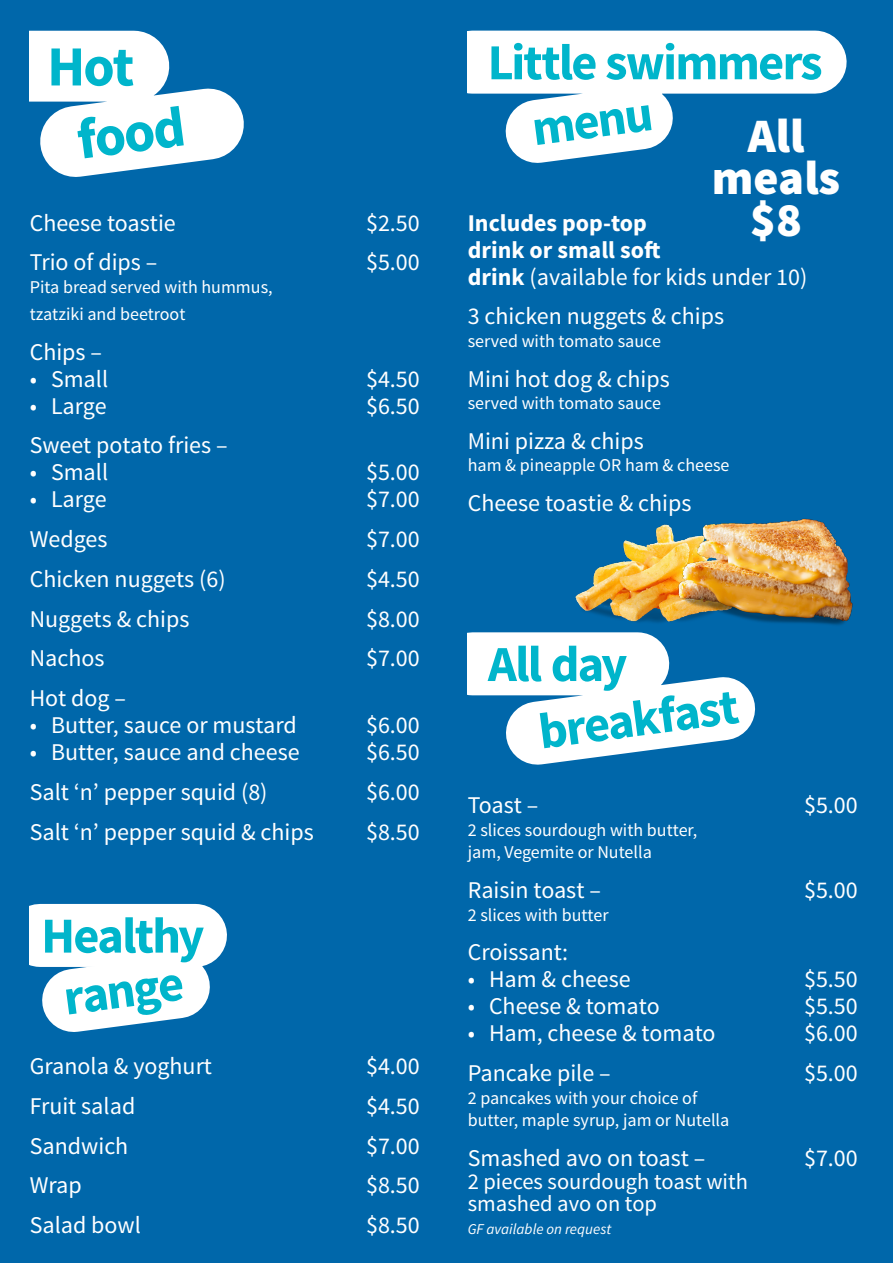
<style>
.page{position:relative;width:893px;height:1263px;background:#0067aa}
.page>*{position:absolute;margin:0;border:0;box-sizing:border-box;transform-origin:0 0}
.t1{font:700 56.7px "Source Sans Pro";color:#00b5cb}
.t2{font:700 50.4px "Source Sans Pro";letter-spacing:-.035em;color:#00b5cb}
.t3{font:900 48px/42px "Source Sans Pro";color:#fff;text-align:center}
.Menu_items{font:24px "Source Sans Pro";color:#fff}
.Menu_items-2{font:700 24px/27px "Source Sans Pro";color:#fff}
.Menu_items-3{font:22.5px/22.5px "Source Sans Pro";color:#fff}
.Menu_items-4{font:18px/22.5px "Source Sans Pro";color:#fff}
.Menu_items-5{font:italic 15px "Source Sans Pro";color:#fff}
.s1{font-weight:400}
</style>
<div class="page">
<svg style="left:30px;top:30px;width:214px;height:147px"></svg>
<svg style="left:468px;top:30px;width:379px;height:133px"></svg>
<svg style="left:30px;top:916px;width:197px;height:116px"></svg>
<div style="left:40px;top:904px;width:155px;height:63px;background:#fff"></div>
<svg style="left:468px;top:632px;width:288px;height:133px"></svg>
<svg style="left:488px;top:646px;width:251px;height:102px"></svg>
<img style="left:575px;top:524px;width:97px;height:99px">
<img style="left:672px;top:518px;width:181px;height:107px">
<p class="t1" style="left:47px;top:30px;width:89px">Hot</p>
<p class="t1" style="left:72px;top:105px;width:110px;rotate:-8deg">food</p>
<p class="Menu_items" style="left:30px;top:208px;width:148px">Cheese toastie</p>
<p class="Menu_items" style="left:366px;top:208px;width:55px">$2.50</p>
<p class="Menu_items" style="left:30px;top:248px;width:129px">Trio of dips –</p>
<p class="Menu_items" style="left:366px;top:248px;width:55px">$5.00</p>
<p class="Menu_items-4" style="left:30px;top:274px;width:244px;line-height:27px">Pita bread served with hummus, tzatziki and beetroot</p>
<p class="Menu_items" style="left:30px;top:337px;width:74px">Chips –</p>
<p class="Menu_items" style="left:30px;top:364px;width:80px">• Small</p>
<p class="Menu_items" style="left:366px;top:364px;width:55px">$4.50</p>
<p class="Menu_items" style="left:30px;top:391px;width:78px">• Large</p>
<p class="Menu_items" style="left:366px;top:391px;width:55px">$6.50</p>
<p class="Menu_items" style="left:30px;top:431px;width:199px">Sweet potato fries –</p>
<p class="Menu_items" style="left:30px;top:458px;width:80px">• Small</p>
<p class="Menu_items" style="left:366px;top:458px;width:55px">$5.00</p>
<p class="Menu_items" style="left:30px;top:485px;width:78px">• Large</p>
<p class="Menu_items" style="left:366px;top:485px;width:55px">$7.00</p>
<p class="Menu_items" style="left:30px;top:524px;width:79px">Wedges</p>
<p class="Menu_items" style="left:366px;top:524px;width:55px">$7.00</p>
<p class="Menu_items" style="left:30px;top:564px;width:197px">Chicken nuggets (6)</p>
<p class="Menu_items" style="left:366px;top:564px;width:55px">$4.50</p>
<p class="Menu_items" style="left:30px;top:604px;width:161px">Nuggets &amp; chips</p>
<p class="Menu_items" style="left:366px;top:604px;width:55px">$8.00</p>
<p class="Menu_items" style="left:30px;top:644px;width:76px">Nachos</p>
<p class="Menu_items" style="left:366px;top:644px;width:55px">$7.00</p>
<p class="Menu_items" style="left:30px;top:683px;width:98px">Hot dog –</p>
<p class="Menu_items" style="left:30px;top:710px;width:269px">• Butter, sauce or mustard</p>
<p class="Menu_items" style="left:366px;top:710px;width:55px">$6.00</p>
<p class="Menu_items" style="left:30px;top:737px;width:271px">• Butter, sauce and cheese</p>
<p class="Menu_items" style="left:366px;top:737px;width:55px">$6.50</p>
<p class="Menu_items" style="left:30px;top:777px;width:239px">Salt ‘n’ pepper squid (8)</p>
<p class="Menu_items" style="left:366px;top:777px;width:55px">$6.00</p>
<p class="Menu_items" style="left:30px;top:817px;width:286px">Salt ‘n’ pepper squid &amp; chips</p>
<p class="Menu_items" style="left:366px;top:817px;width:55px">$8.50</p>
<p class="t2" style="left:41px;top:903px;width:165px">Healthy</p>
<p class="t2" style="left:59px;top:967px;width:122px;rotate:-8deg">range</p>
<p class="Menu_items" style="left:30px;top:1051px;width:184px">Granola &amp; yoghurt</p>
<p class="Menu_items" style="left:366px;top:1051px;width:55px">$4.00</p>
<p class="Menu_items" style="left:30px;top:1091px;width:107px">Fruit salad</p>
<p class="Menu_items" style="left:366px;top:1091px;width:55px">$4.50</p>
<p class="Menu_items" style="left:30px;top:1131px;width:100px">Sandwich</p>
<p class="Menu_items" style="left:366px;top:1131px;width:55px">$7.00</p>
<p class="Menu_items" style="left:30px;top:1170px;width:54px">Wrap</p>
<p class="Menu_items" style="left:366px;top:1170px;width:55px">$8.50</p>
<p class="Menu_items" style="left:30px;top:1210px;width:113px">Salad bowl</p>
<p class="Menu_items" style="left:366px;top:1210px;width:55px">$8.50</p>
<p class="t2" style="left:488px;top:30px;width:336px">Little swimmers</p>
<p class="t2" style="left:528px;top:97px;width:123px;rotate:-8deg">menu</p>
<p class="t3" style="left:712px;top:117px;width:130px">All meals $8</p>
<p class="Menu_items-2" style="left:468px;top:210px;width:341px">Includes pop-top<br>drink or small soft<br>drink <span class="s1">(available for kids under 10)</span></p>
<p class="Menu_items" style="left:468px;top:302px;width:258px">3 chicken nuggets &amp; chips</p>
<p class="Menu_items-4" style="left:468px;top:330px;width:195px">served with tomato sauce</p>
<p class="Menu_items" style="left:468px;top:364px;width:204px">Mini hot dog &amp; chips</p>
<p class="Menu_items-4" style="left:468px;top:392px;width:195px">served with tomato sauce</p>
<p class="Menu_items" style="left:468px;top:426px;width:178px">Mini pizza &amp; chips</p>
<p class="Menu_items-4" style="left:468px;top:454px;width:263px">ham &amp; pineapple OR ham &amp; cheese</p>
<p class="Menu_items" style="left:468px;top:488px;width:225px">Cheese toastie &amp; chips</p>
<p class="Menu_items" style="left:468px;top:790px;width:72px">Toast –</p>
<p class="Menu_items" style="left:804px;top:790px;width:55px">$5.00</p>
<p class="Menu_items-4" style="left:468px;top:819px;width:231px">2 slices sourdough with butter, jam, Vegemite or Nutella</p>
<p class="Menu_items" style="left:468px;top:875px;width:135px">Raisin toast –</p>
<p class="Menu_items" style="left:804px;top:875px;width:55px">$5.00</p>
<p class="Menu_items-4" style="left:468px;top:904px;width:142px">2 slices with butter</p>
<p class="Menu_items" style="left:468px;top:938px;width:102px">Croissant:</p>
<p class="Menu_items" style="left:468px;top:965px;width:165px">• Ham &amp; cheese</p>
<p class="Menu_items" style="left:804px;top:965px;width:55px">$5.50</p>
<p class="Menu_items" style="left:468px;top:992px;width:193px">• Cheese &amp; tomato</p>
<p class="Menu_items" style="left:804px;top:992px;width:55px">$5.50</p>
<p class="Menu_items" style="left:468px;top:1019px;width:249px">• Ham, cheese &amp; tomato</p>
<p class="Menu_items" style="left:804px;top:1019px;width:55px">$6.00</p>
<p class="Menu_items" style="left:468px;top:1058px;width:144px">Pancake pile –</p>
<p class="Menu_items" style="left:804px;top:1058px;width:55px">$5.00</p>
<p class="Menu_items-4" style="left:468px;top:1087px;width:263px">2 pancakes with your choice of butter, maple syrup, jam or Nutella</p>
<p class="Menu_items" style="left:468px;top:1143px;width:239px">Smashed avo on toast –</p>
<p class="Menu_items" style="left:804px;top:1143px;width:55px">$7.00</p>
<p class="Menu_items-3" style="left:468px;top:1170px;width:282px">2 pieces sourdough toast with smashed avo on top</p>
<p class="Menu_items-5" style="left:468px;top:1219px;width:145px">GF available on request</p>
</div>
